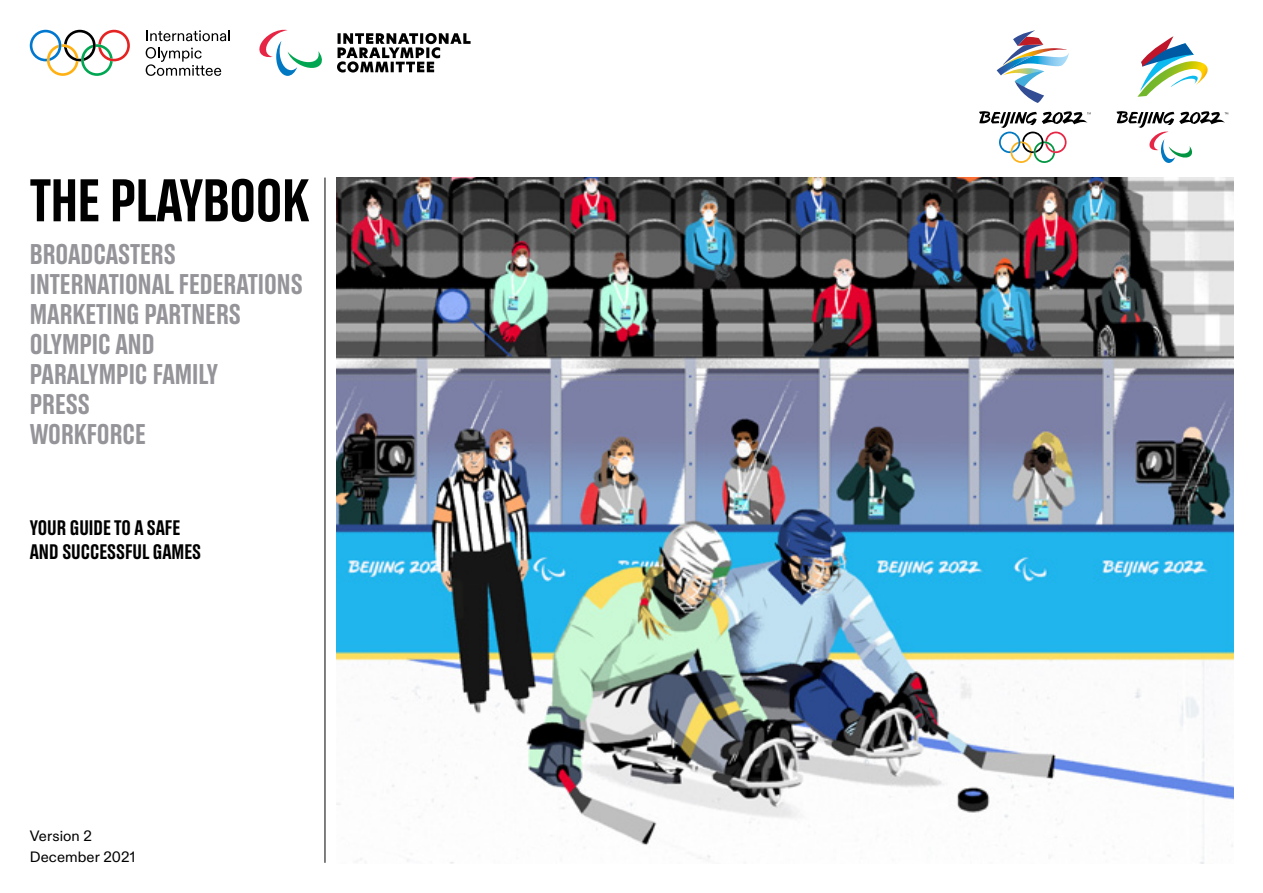
<style>
.page{position:relative;width:1263px;height:893px;background:#fff}
.page>*{position:absolute;margin:0;border:0;box-sizing:border-box;transform-origin:0 0}
.t1{font:60px "Olympic Headline";letter-spacing:-.01em;color:#000}
.t2{font:28.5px/30px "Olympic Headline";color:#949499}
.t3{font:21px/24px "Olympic Headline";color:#000}
.t4{font:15px/21px "Olympic Sans";letter-spacing:.005em;color:#000}
</style>
<div class="page">
<img style="left:336px;top:178px;width:897px;height:685px">
<svg style="left:146px;top:30px;width:84px;height:11px"></svg>
<svg style="left:146px;top:47px;width:75px;height:29px"></svg>
<svg style="left:30px;top:30px;width:100px;height:46px"></svg>
<svg style="left:1000px;top:30px;width:69px;height:73px"></svg>
<img style="left:996px;top:56px;width:37px;height:19px">
<svg style="left:979px;top:111px;width:112px;height:52px"></svg>
<svg style="left:1137px;top:36px;width:71px;height:61px"></svg>
<svg style="left:1116px;top:111px;width:112px;height:52px"></svg>
<hr style="left:325px;top:178px;width:1px;height:685px;background:#000">
<svg style="left:259px;top:29px;width:63px;height:47px"></svg>
<svg style="left:337px;top:33px;width:134px;height:40px"></svg>
<h1 class="t1" style="left:30px;top:168px;width:281px">THE PLAYBOOK</h1>
<p class="t2" style="left:30px;top:239px;width:275px">BROADCASTERS<br>INTERNATIONAL FEDERATIONS<br>MARKETING PARTNERS<br>OLYMPIC AND<br>PARALYMPIC FAMILY<br>PRESS<br>WORKFORCE</p>
<p class="t3" style="left:30px;top:515px;width:173px">YOUR GUIDE TO A SAFE<br>AND SUCCESSFUL GAMES</p>
<p class="t4" style="left:30px;top:824px;width:107px">Version 2<br>December 2021</p>
</div>
